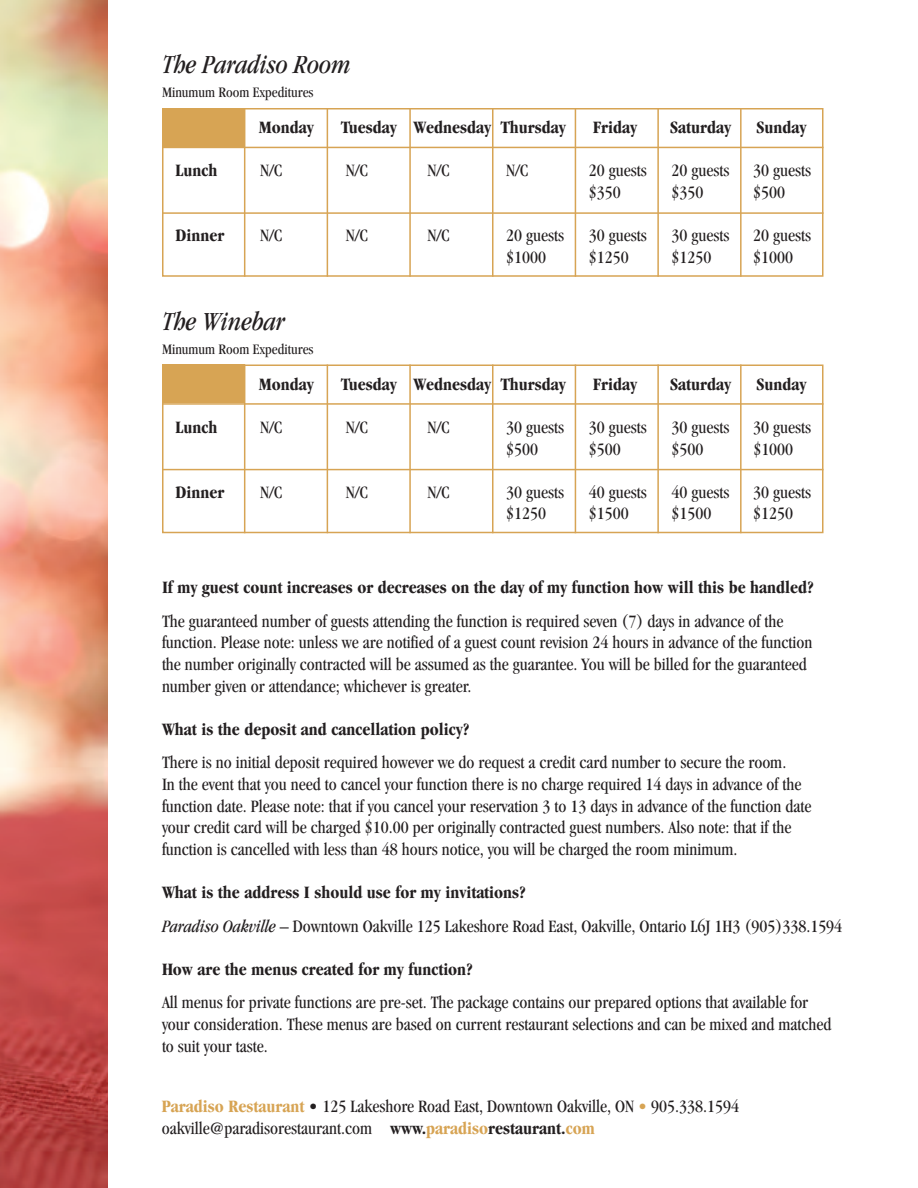
<style>
.page{position:relative;width:918px;height:1188px;background:#fff}
.page>*{position:absolute;margin:0;border:0;box-sizing:border-box;transform-origin:0 0}
.t1{font:italic condensed 27px "Garamond";color:#231f20}
.t2{font:condensed 18px/21.6px "Garamond";color:#231f20}
.t3{font:700 condensed 18px "Garamond";color:#231f20}
.t4{font:condensed 15px "Garamond";color:#231f20}
.s1{font-weight:700}
.s2{font-style:italic}
.s3{font-weight:700;color:#d7a454}
.s4{color:#d7a454}
</style>
<div class="page">
<img style="left:0;top:0;width:108px;height:1188px">
<div style="left:162px;top:108px;width:662px;height:169px;border:2px solid #d7a454"></div>
<hr style="left:244px;top:108px;width:1px;height:169px;background:#d7a454">
<hr style="left:327px;top:108px;width:1px;height:169px;background:#d7a454">
<hr style="left:409px;top:108px;width:2px;height:169px;background:#d7a454">
<hr style="left:492px;top:108px;width:2px;height:169px;background:#d7a454">
<hr style="left:575px;top:108px;width:1px;height:169px;background:#d7a454">
<hr style="left:657px;top:108px;width:2px;height:169px;background:#d7a454">
<hr style="left:740px;top:108px;width:2px;height:169px;background:#d7a454">
<hr style="left:162px;top:147px;width:662px;height:1px;background:#d7a454">
<hr style="left:162px;top:212px;width:662px;height:2px;background:#d7a454">
<div style="left:162px;top:108px;width:83px;height:38px;background:#d7a454"></div>
<div style="left:162px;top:364px;width:662px;height:169px;border:2px solid #d7a454"></div>
<hr style="left:244px;top:364px;width:1px;height:169px;background:#d7a454">
<hr style="left:327px;top:364px;width:1px;height:169px;background:#d7a454">
<hr style="left:409px;top:364px;width:2px;height:169px;background:#d7a454">
<hr style="left:492px;top:364px;width:2px;height:169px;background:#d7a454">
<hr style="left:575px;top:364px;width:1px;height:169px;background:#d7a454">
<hr style="left:657px;top:364px;width:2px;height:169px;background:#d7a454">
<hr style="left:740px;top:364px;width:2px;height:169px;background:#d7a454">
<hr style="left:162px;top:403px;width:662px;height:2px;background:#d7a454">
<hr style="left:162px;top:469px;width:662px;height:1px;background:#d7a454">
<div style="left:162px;top:364px;width:83px;height:39px;background:#d7a454"></div>
<h1 class="t1" style="left:162px;top:54px;width:190px">The Paradiso Room</h1>
<p class="t4" style="left:162px;top:87px;width:153px">Minumum Room Expeditures</p>
<p class="t3" style="left:259px;top:121px;width:56px">Monday</p>
<p class="t3" style="left:341px;top:121px;width:226px">Tuesday Wednesday Thursday</p>
<p class="t3" style="left:593px;top:121px;width:45px">Friday</p>
<p class="t3" style="left:670px;top:121px;width:62px">Saturday</p>
<p class="t3" style="left:756px;top:121px;width:51px">Sunday</p>
<p class="t3" style="left:176px;top:164px;width:43px">Lunch</p>
<p class="t2" style="left:260px;top:161px;width:23px">N/C</p>
<p class="t2" style="left:346px;top:161px;width:23px">N/C</p>
<p class="t2" style="left:428px;top:161px;width:23px">N/C</p>
<p class="t2" style="left:506px;top:161px;width:23px">N/C</p>
<p class="t2" style="left:589px;top:161px;width:59px">20 guests</p>
<p class="t2" style="left:672px;top:161px;width:59px">20 guests</p>
<p class="t2" style="left:753px;top:161px;width:59px">30 guests</p>
<p class="t2" style="left:589px;top:183px;width:33px">$350</p>
<p class="t2" style="left:672px;top:183px;width:33px">$350</p>
<p class="t2" style="left:753px;top:183px;width:33px">$500</p>
<p class="t3" style="left:175px;top:229px;width:50px">Dinner</p>
<p class="t2" style="left:260px;top:226px;width:23px">N/C</p>
<p class="t2" style="left:346px;top:226px;width:23px">N/C</p>
<p class="t2" style="left:428px;top:226px;width:23px">N/C</p>
<p class="t2" style="left:506px;top:226px;width:59px">20 guests</p>
<p class="t2" style="left:589px;top:226px;width:59px">30 guests</p>
<p class="t2" style="left:672px;top:226px;width:59px">30 guests</p>
<p class="t2" style="left:753px;top:226px;width:59px">20 guests</p>
<p class="t2" style="left:506px;top:248px;width:41px">$1000</p>
<p class="t2" style="left:589px;top:248px;width:41px">$1250</p>
<p class="t2" style="left:672px;top:248px;width:41px">$1250</p>
<p class="t2" style="left:753px;top:248px;width:41px">$1000</p>
<h1 class="t1" style="left:162px;top:311px;width:124px">The Winebar</h1>
<p class="t4" style="left:162px;top:343px;width:153px">Minumum Room Expeditures</p>
<p class="t3" style="left:259px;top:377px;width:56px">Monday</p>
<p class="t3" style="left:341px;top:377px;width:226px">Tuesday Wednesday Thursday</p>
<p class="t3" style="left:593px;top:377px;width:45px">Friday</p>
<p class="t3" style="left:670px;top:377px;width:62px">Saturday</p>
<p class="t3" style="left:756px;top:377px;width:51px">Sunday</p>
<p class="t3" style="left:176px;top:420px;width:43px">Lunch</p>
<p class="t2" style="left:260px;top:418px;width:23px">N/C</p>
<p class="t2" style="left:346px;top:418px;width:23px">N/C</p>
<p class="t2" style="left:428px;top:418px;width:23px">N/C</p>
<p class="t2" style="left:506px;top:418px;width:59px">30 guests</p>
<p class="t2" style="left:589px;top:418px;width:59px">30 guests</p>
<p class="t2" style="left:672px;top:418px;width:59px">30 guests</p>
<p class="t2" style="left:753px;top:418px;width:59px">30 guests</p>
<p class="t2" style="left:506px;top:439px;width:33px">$500</p>
<p class="t2" style="left:589px;top:439px;width:33px">$500</p>
<p class="t2" style="left:672px;top:439px;width:33px">$500</p>
<p class="t2" style="left:753px;top:439px;width:41px">$1000</p>
<p class="t3" style="left:176px;top:485px;width:50px">Dinner</p>
<p class="t2" style="left:260px;top:483px;width:23px">N/C</p>
<p class="t2" style="left:346px;top:483px;width:23px">N/C</p>
<p class="t2" style="left:428px;top:483px;width:23px">N/C</p>
<p class="t2" style="left:506px;top:483px;width:59px">30 guests</p>
<p class="t2" style="left:589px;top:483px;width:59px">40 guests</p>
<p class="t2" style="left:672px;top:483px;width:59px">40 guests</p>
<p class="t2" style="left:753px;top:483px;width:59px">30 guests</p>
<p class="t2" style="left:506px;top:504px;width:41px">$1250</p>
<p class="t2" style="left:589px;top:504px;width:41px">$1500</p>
<p class="t2" style="left:672px;top:504px;width:41px">$1500</p>
<p class="t2" style="left:753px;top:504px;width:41px">$1250</p>
<p class="t3" style="left:162px;top:580px;width:654px">If my guest count increases or decreases on the day of my function how will this be handled?</p>
<p class="t2" style="left:162px;top:612px;width:652px">The guaranteed number of guests attending the function is required seven (7) days in advance of the function. Please note: unless we are notified of a guest count revision 24 hours in advance of the function the number originally contracted will be assumed as the guarantee. You will be billed for the guaranteed number given or attendance; whichever is greater.</p>
<p class="t3" style="left:162px;top:722px;width:309px">What is the deposit and cancellation policy?</p>
<p class="t2" style="left:162px;top:753px;width:651px">There is no initial deposit required however we do request a credit card number to secure the room.<br>In the event that you need to cancel your function there is no charge required 14 days in advance of the function date. Please note: that if you cancel your reservation 3 to 13 days in advance of the function date your credit card will be charged $10.00 per originally contracted guest numbers. Also note: that if the function is cancelled with less than 48 hours notice, you will be charged the room minimum.</p>
<p class="t2" style="left:162px;top:877px;width:682px;line-height:33.8px"><span class="s1">What is the address I should use for my invitations?<br></span><span class="s2">Paradiso Oakville</span> – Downtown Oakville 125 Lakeshore Road East, Oakville, Ontario L6J 1H3 (905)338.1594</p>
<p class="t3" style="left:162px;top:962px;width:313px">How are the menus created for my function?</p>
<p class="t2" style="left:162px;top:993px;width:671px">All menus for private functions are pre-set. The package contains our prepared options that available for your consideration. These menus are based on current restaurant selections and can be mixed and matched to suit your taste.</p>
<p class="t2" style="left:162px;top:1097px;width:579px"><span class="s3">Paradiso Restaurant</span> • 125 Lakeshore Road East, Downtown Oakville, ON <span class="s4">•</span> 905.338.1594 oakville@paradisorestaurant.com <span class="s1">www.</span><span class="s3">paradiso</span><span class="s1">restaurant.</span><span class="s3">com</span></p>
</div>
